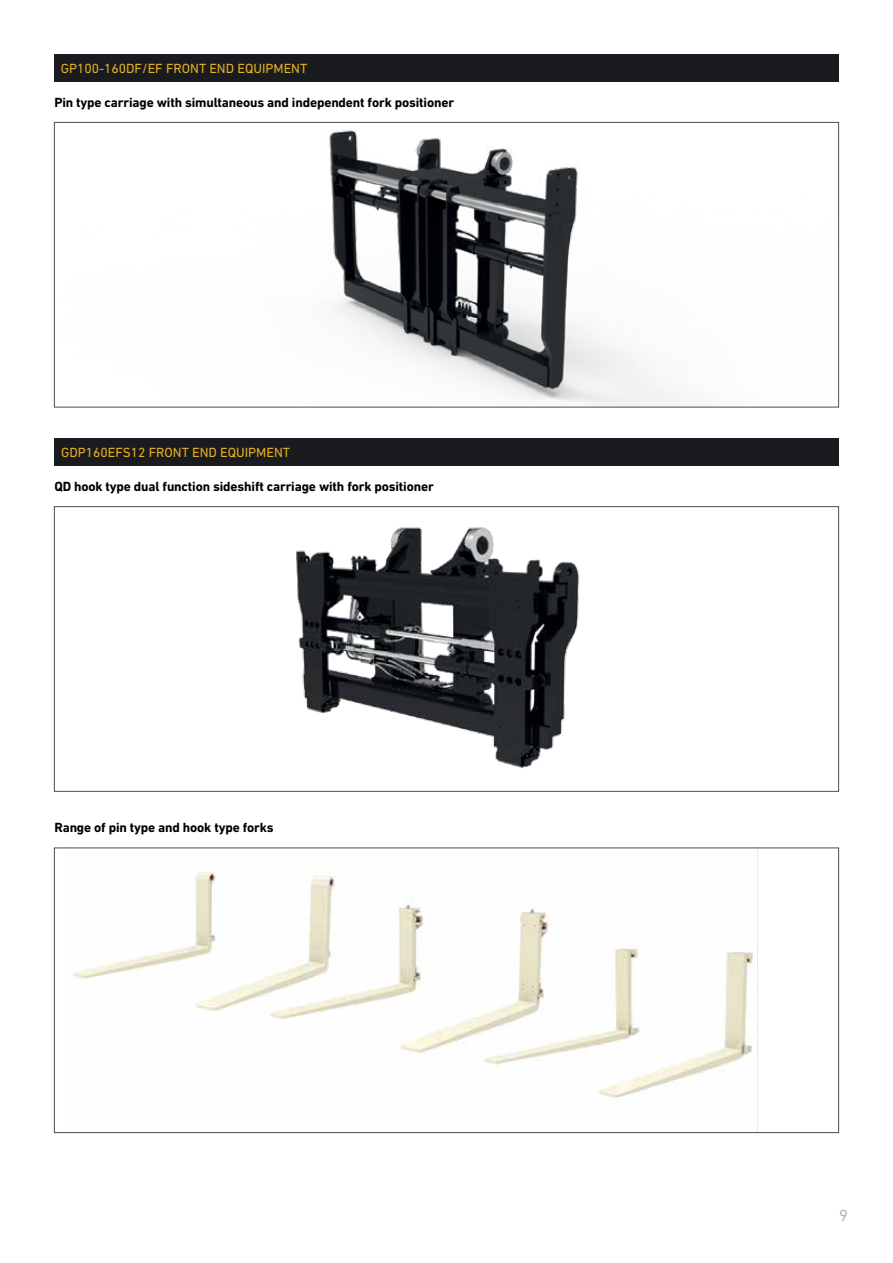
<style>
.page{position:relative;width:893px;height:1263px;background:#fff}
.page>*{position:absolute;margin:0;border:0;box-sizing:border-box;transform-origin:0 0}
.t1{font:16.5px "DIN Next LT Pro";color:#b4b6b8}
.t2{font:700 13.5px "DIN Next LT Pro";letter-spacing:-.01em;color:#000}
.t3{font:13.5px "DIN Next LT Pro";color:#e7b222}
</style>
<div class="page">
<img style="left:328px;top:130px;width:352px;height:275px">
<div style="left:54px;top:54px;width:785px;height:28px;background:#1a1b1e"></div>
<img style="left:72px;top:850px;width:686px;height:281px">
<img style="left:296px;top:527px;width:284px;height:242px">
<div style="left:54px;top:438px;width:785px;height:28px;background:#1a1b1e"></div>
<p class="t3" style="left:61px;top:61px;width:248px">GP100-160DF/EF FRONT END EQUIPMENT</p>
<p class="t2" style="left:54px;top:95px;width:401px">Pin type carriage with simultaneous and independent fork positioner</p>
<p class="t3" style="left:61px;top:444px;width:230px">GDP160EFS12 FRONT END EQUIPMENT</p>
<p class="t2" style="left:54px;top:479px;width:381px">QD hook type dual function sideshift carriage with fork positioner</p>
<p class="t2" style="left:54px;top:819px;width:221px">Range of pin type and hook type forks</p>
<p class="t1" style="left:839px;top:1206px;width:10px">9</p>
</div>
